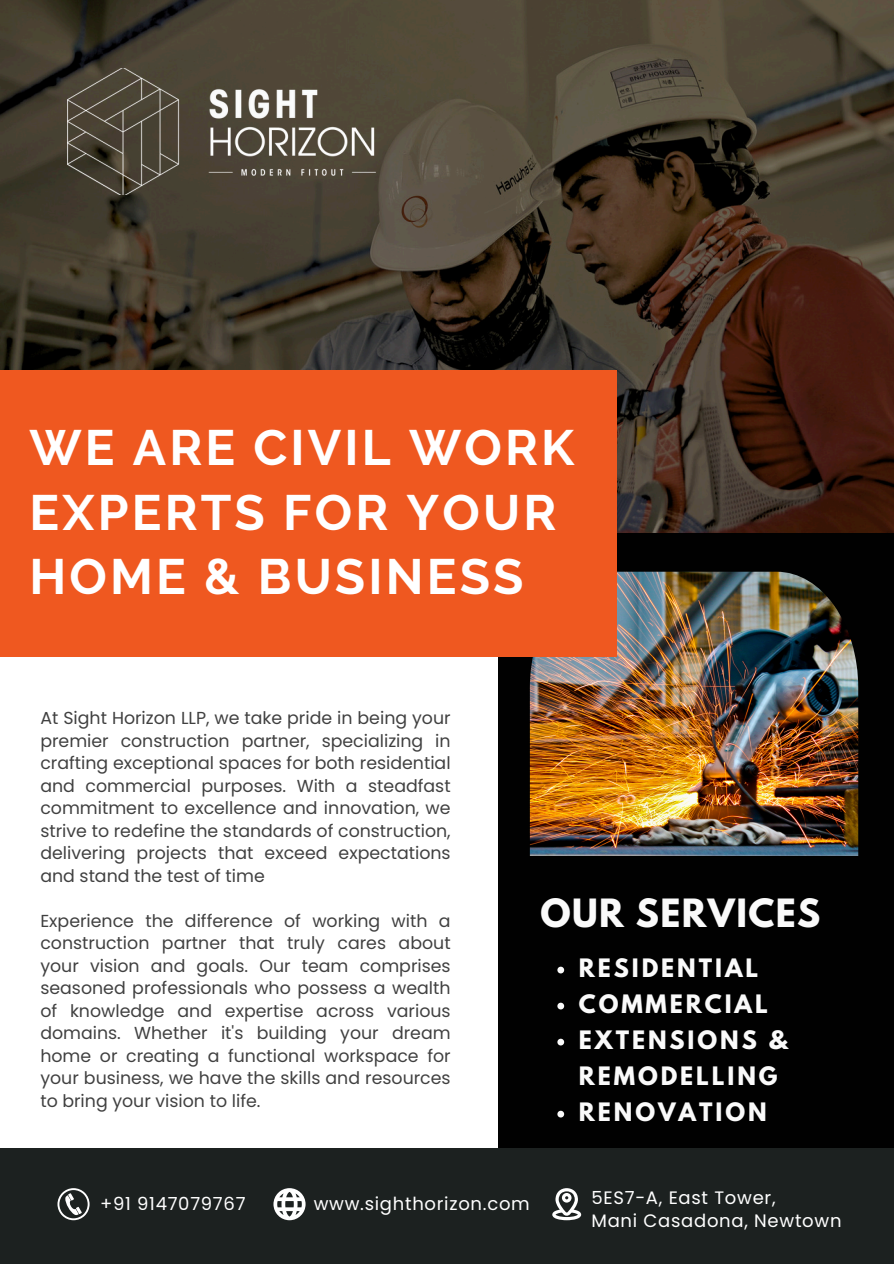
<style>
.page{position:relative;width:894px;height:1264px;background:#fff}
.page>*{position:absolute;margin:0;border:0;box-sizing:border-box;transform-origin:0 0}
.t1{font:700 49.5px/64.2px "Raleway";letter-spacing:.065em;color:#fff}
.t2{font:700 34.5px "League Spartan";letter-spacing:.04em;color:#fafafa}
.t3{font:700 22.5px/36px "League Spartan";letter-spacing:.13em;color:#fafafa}
.t4{font:18px "Poppins";letter-spacing:.04em;color:#fff}
.t5{font:17.4px/22.5px "Poppins";color:#000;text-align:justify}
</style>
<div class="page">
<div style="left:497px;top:499px;width:396px;height:764px;background:#010101"></div>
<img style="left:529px;top:571px;width:329px;height:285px">
<img style="left:0;top:0;width:893px;height:532px">
<div style="left:0;top:370px;width:617px;height:286px;background:#ef5820"></div>
<div style="left:0;top:1148px;width:893px;height:115px;background:#1c2120"></div>
<svg style="left:57px;top:1188px;width:33px;height:32px"></svg>
<svg style="left:552px;top:1188px;width:29px;height:32px"></svg>
<svg style="left:273px;top:1188px;width:32px;height:32px"></svg>
<svg style="left:557px;top:966px;width:7px;height:7px"></svg>
<svg style="left:557px;top:1002px;width:7px;height:7px"></svg>
<svg style="left:557px;top:1038px;width:7px;height:7px"></svg>
<svg style="left:557px;top:1110px;width:7px;height:7px"></svg>
<img style="left:67px;top:69px;width:310px;height:126px">
<h1 class="t1" style="left:30px;top:416px;width:546px">WE ARE CIVIL WORK<br>EXPERTS FOR YOUR<br>HOME &amp; BUSINESS</h1>
<p class="t5" style="left:40px;top:706px;width:411px">At Sight Horizon LLP, we take pride in being your premier construction partner, specializing in crafting exceptional spaces for both residential and commercial purposes. With a steadfast commitment to excellence and innovation, we strive to redefine the standards of construction, delivering projects that exceed expectations and stand the test of time</p>
<p class="t5" style="left:40px;top:909px;width:411px">Experience the difference of working with a construction partner that truly cares about your vision and goals. Our team comprises seasoned professionals who possess a wealth of knowledge and expertise across various domains. Whether it's building your dream home or creating a functional workspace for your business, we have the skills and resources to bring your vision to life.</p>
<p class="t2" style="left:540px;top:895px;width:281px">OUR SERVICES</p>
<p class="t3" style="left:578px;top:952px;width:181px">RESIDENTIAL</p>
<p class="t3" style="left:578px;top:988px;width:190px">COMMERCIAL</p>
<p class="t3" style="left:578px;top:1024px;width:210px">EXTENSIONS &amp;<br>REMODELLING</p>
<p class="t3" style="left:578px;top:1096px;width:189px">RENOVATION</p>
<p class="t4" style="left:100px;top:1190px;width:147px">+91 9147079767</p>
<h2 class="t4" style="left:591px;top:1185px;width:185px">5ES7-A, East Tower,</h2>
<p class="t4" style="left:591px;top:1207px;width:251px">Mani Casadona, Newtown</p>
<p class="t4" style="left:313px;top:1190px;width:217px">www.sighthorizon.com</p>
</div>
